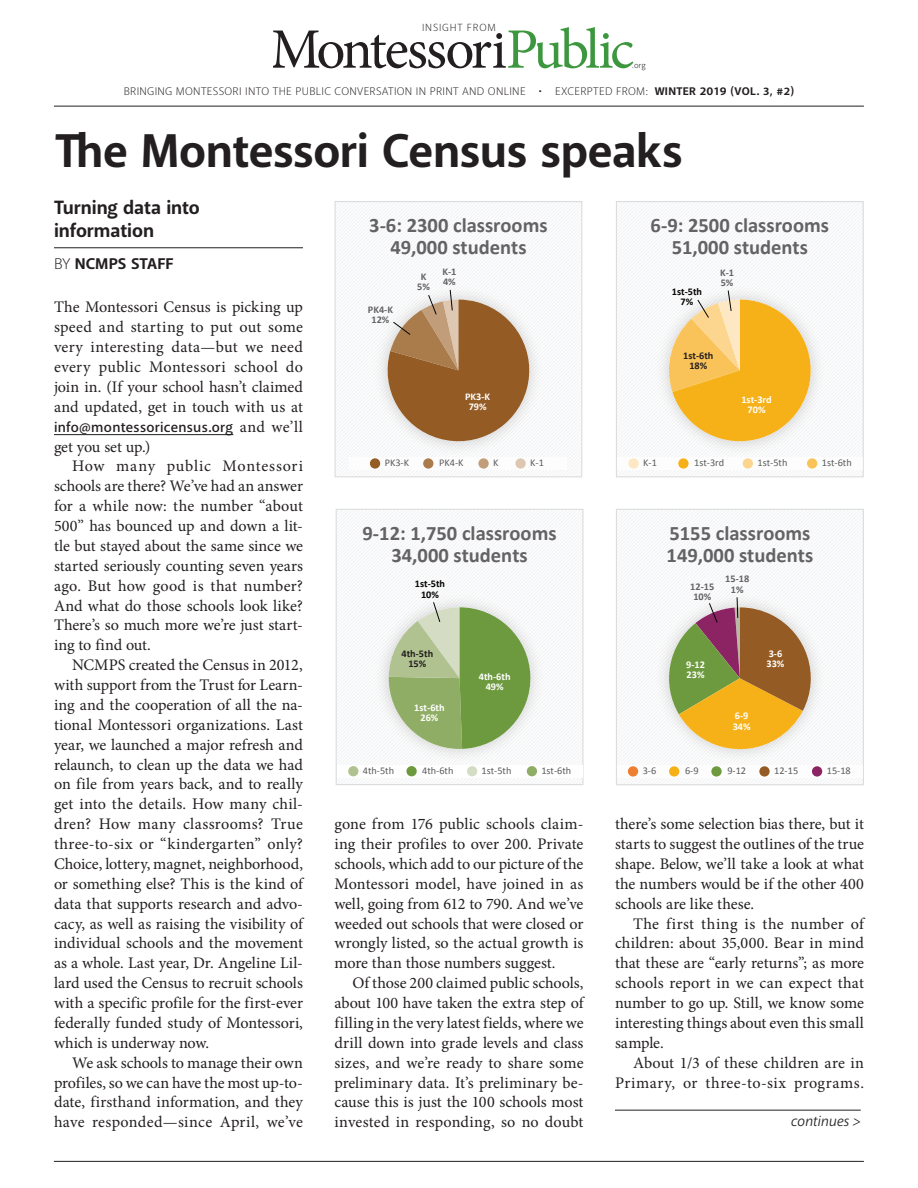
<style>
.page{position:relative;width:918px;height:1188px;background:#fff}
.page>*{position:absolute;margin:0;border:0;box-sizing:border-box;transform-origin:0 0}
.Main_head{font:700 48px "Akagi Pro";letter-spacing:-.01em;color:#231f20}
.t1{font:700 20.55px/22.4px "Calibri";color:#636366;text-align:center}
.Deck{font:700 19.5px/22.5px "Akagi Pro";letter-spacing:-.005em;color:#231f20}
.Main_body{font:16.2px/19.8px "Minion Pro";color:#231f20;text-align:justify}
.First_body{font:16.2px/19.8px "Minion Pro";color:#231f20;text-align:justify}
.Main_body-2{font:16.2px/19.8px "Minion Pro";letter-spacing:.02em;color:#231f20;text-align:right}
.Byline{font:700 15.75px "Akagi Pro";color:#231f20;scale:1.05 1}
.Continued{font:italic 15px "Akagi Pro";letter-spacing:-.005em;color:#231f20}
.First_body-2{font:600 14.7px "Akagi Pro";letter-spacing:.02em;color:#231f20}
.t2{font:300 11.25px "Akagi Pro";letter-spacing:.025em;color:#231f20;scale:1.05 1}
.t3{font:300 10.5px "Akagi Pro";letter-spacing:.075em;color:#231f20;scale:1.05 1}
.t4{font:10.35px "Calibri";color:#595a5a}
.t5{font:700 10.35px/10.4px "Calibri";color:#fff;text-align:center}
.t6{font:700 10.35px/10.4px "Calibri";color:#636366}
.t7{font:700 10.35px/10.4px "Calibri";color:#231f20;text-align:center}
.t8{font:700 10.35px/10.4px "Calibri";color:#050504;text-align:center}
.t9{font:300 9px "Scala Sans OT";color:#231f20}
.s1{font-weight:700}
.s2{font-weight:700;font-size:11.7px}
.s3{font-weight:300}
.s4{font-family:"Minion Pro";font-weight:400;font-size:16.2px}
</style>
<div class="page">
<svg style="left:273px;top:27px;width:360px;height:41px"></svg>
<hr style="left:54px;top:106px;width:810px;height:1px;background:#231f20">
<hr style="left:54px;top:1161px;width:810px;height:1px;background:#231f20">
<hr style="left:54px;top:247px;width:249px;height:1px;background:#231f20">
<hr style="left:54px;top:434px;width:179px;height:1px;background:#231f20">
<hr style="left:615px;top:1110px;width:246px;height:1px;background:#231f20">
<svg style="left:616px;top:509px;width:248px;height:276px"></svg>
<img style="left:648px;top:587px;width:184px;height:178px">
<div style="left:617px;top:765px;width:246px;height:13px;background:#fff"></div>
<div style="left:628px;top:766px;width:10px;height:11px;background:#ee7e30;border-radius:50%"></div>
<div style="left:669px;top:766px;width:10px;height:11px;background:#f7b118;border-radius:50%"></div>
<div style="left:711px;top:766px;width:11px;height:11px;background:#6e9a3f;border-radius:50%"></div>
<div style="left:759px;top:766px;width:11px;height:11px;background:#945c24;border-radius:50%"></div>
<div style="left:812px;top:766px;width:10px;height:11px;background:#8c2363;border-radius:50%"></div>
<svg style="left:661px;top:597px;width:160px;height:162px"></svg>
<svg style="left:336px;top:509px;width:248px;height:276px"></svg>
<img style="left:368px;top:586px;width:183px;height:179px">
<div style="left:337px;top:765px;width:245px;height:13px;background:#fff"></div>
<div style="left:348px;top:766px;width:10px;height:10px;background:#b0c290;border-radius:50%"></div>
<div style="left:406px;top:766px;width:11px;height:10px;background:#6e9a3f;border-radius:50%"></div>
<div style="left:467px;top:766px;width:10px;height:10px;background:#d4ddc3;border-radius:50%"></div>
<div style="left:527px;top:766px;width:10px;height:10px;background:#90ad65;border-radius:50%"></div>
<svg style="left:388px;top:602px;width:144px;height:147px"></svg>
<svg style="left:616px;top:201px;width:248px;height:276px"></svg>
<img style="left:648px;top:279px;width:183px;height:178px">
<div style="left:617px;top:457px;width:246px;height:13px;background:#fff"></div>
<div style="left:628px;top:458px;width:11px;height:11px;background:#fde8c3;border-radius:50%"></div>
<div style="left:678px;top:458px;width:11px;height:11px;background:#f7b118;border-radius:50%"></div>
<div style="left:743px;top:458px;width:10px;height:11px;background:#fcd58e;border-radius:50%"></div>
<div style="left:807px;top:458px;width:10px;height:11px;background:#fac35a;border-radius:50%"></div>
<svg style="left:664px;top:290px;width:155px;height:160px"></svg>
<svg style="left:335px;top:201px;width:247px;height:276px"></svg>
<img style="left:367px;top:279px;width:183px;height:178px">
<div style="left:350px;top:457px;width:217px;height:13px;background:#fff"></div>
<div style="left:370px;top:458px;width:10px;height:11px;background:#945c24;border-radius:50%"></div>
<div style="left:423px;top:458px;width:10px;height:11px;background:#aa7b4b;border-radius:50%"></div>
<div style="left:478px;top:458px;width:11px;height:11px;background:#c19d79;border-radius:50%"></div>
<div style="left:515px;top:458px;width:11px;height:11px;background:#dec8b2;border-radius:50%"></div>
<svg style="left:380px;top:289px;width:157px;height:160px"></svg>
<p class="t3" style="left:422px;top:21px;width:72px">INSIGHT FROM</p>
<p class="t9" style="left:632px;top:60px;width:16px">.org</p>
<p class="t2" style="left:124px;top:85px;width:640px">BRINGING MONTESSORI INTO THE PUBLIC CONVERSATION IN PRINT AND ONLINE • EXCERPTED FROM: <span class="s1">WINTER</span> <span class="s2">2019</span> <span class="s1">(VOL. 3, #2)</span></p>
<p class="Main_head" style="left:55px;top:121px;width:629px">The Montessori Census speaks</p>
<p class="Deck" style="left:54px;top:197px;width:147px">Turning data into information</p>
<p class="Byline" style="left:54px;top:254px;width:116px"><span class="s3">BY</span> NCMPS STAFF</p>
<p class="First_body" style="left:54px;top:297px;width:251px">The Montessori Census is picking up speed and starting to put out some very interesting data—but we need every public Montessori school do join in. (If your school hasn’t claimed and updated, get in touch with us at</p>
<p class="First_body-2" style="left:54px;top:418px;width:251px">info@montessoricensus.org <span class="s4">and we’ll</span></p>
<p class="First_body" style="left:54px;top:437px;width:98px">get you set up.)</p>
<p class="Main_body" style="left:54px;top:456px;width:251px;text-indent:18px">How many public Montessori schools are there? We’ve had an answer for a while now: the number “about 500” has bounced up and down a lit&shy;tle but stayed about the same since we started seriously counting seven years ago. But how good is that number?<br>And what do those schools look like?<br>There’s so much more we’re just start&shy;ing to find out.</p>
<p class="Main_body" style="left:54px;top:655px;width:251px;text-indent:18px">NCMPS created the Census in 2012, with support from the Trust for Learn&shy;ing and the cooperation of all the na&shy;tional Montessori organizations. Last year, we launched a major refresh and relaunch, to clean up the data we had on file from years back, and to really get into the details. How many chil&shy;dren? How many classrooms? True three-to-six or “kindergarten” only?<br>Choice, lottery, magnet, neighborhood, or something else? This is the kind of data that supports research and advo&shy;cacy, as well as raising the visibility of individual schools and the movement as a whole. Last year, Dr. Angeline Lil&shy;lard used the Census to recruit schools with a specific profile for the first-ever federally funded study of Montessori, which is underway now.</p>
<p class="Main_body" style="left:54px;top:1053px;width:251px;text-indent:18px">We ask schools to manage their own profiles, so we can have the most up-to&shy;date, firsthand information, and they have responded—since April, we’ve</p>
<p class="t1" style="left:369px;top:214px;width:180px">3-6: 2300 classrooms<br>49,000 students</p>
<p class="t6" style="left:442px;top:266px;width:15px">K-1<br>4%</p>
<p class="t6" style="left:417px;top:272px;width:14px;text-align:center">K<br>5%</p>
<p class="t6" style="left:368px;top:304px;width:27px;text-align:center">PK4-K<br>12%</p>
<p class="t5" style="left:465px;top:391px;width:27px">PK3-K<br>79%</p>
<p class="t4" style="left:385px;top:456px;width:26px">PK3-K</p>
<p class="t4" style="left:439px;top:456px;width:26px">PK4-K</p>
<p class="t4" style="left:493px;top:456px;width:7px">K</p>
<p class="t4" style="left:530px;top:456px;width:15px">K-1</p>
<p class="t1" style="left:363px;top:522px;width:196px">9-12: 1,750 classrooms<br>34,000 students</p>
<p class="t8" style="left:415px;top:579px;width:32px">1st-5th<br>10%</p>
<p class="t7" style="left:402px;top:648px;width:33px">4th-5th<br>15%</p>
<p class="t5" style="left:414px;top:702px;width:32px">1st-6th<br>26%</p>
<p class="t5" style="left:479px;top:671px;width:33px">4th-6th<br>49%</p>
<p class="t4" style="left:363px;top:764px;width:33px">4th-5th</p>
<p class="t4" style="left:422px;top:764px;width:33px">4th-6th</p>
<p class="t4" style="left:482px;top:764px;width:31px">1st-5th</p>
<p class="t4" style="left:541px;top:764px;width:31px">1st-6th</p>
<p class="Main_body" style="left:335px;top:814px;width:251px">gone from 176 public schools claim&shy;ing their profiles to over 200. Private schools, which add to our picture of the Montessori model, have joined in as well, going from 612 to 790. And we’ve weeded out schools that were closed or wrongly listed, so the actual growth is more than those numbers suggest.</p>
<p class="Main_body" style="left:335px;top:973px;width:251px;text-indent:18px">Of those 200 claimed public schools, about 100 have taken the extra step of filling in the very latest fields, where we drill down into grade levels and class sizes, and we’re ready to share some preliminary data. It’s preliminary be&shy;cause this is just the 100 schools most invested in responding, so no doubt</p>
<p class="t1" style="left:651px;top:214px;width:180px">6-9: 2500 classrooms<br>51,000 students</p>
<p class="t6" style="left:720px;top:267px;width:15px">K-1<br>5%</p>
<p class="t8" style="left:672px;top:286px;width:32px">1st-5th<br>7%</p>
<p class="t7" style="left:683px;top:350px;width:32px">1st-6th<br>18%</p>
<p class="t5" style="left:741px;top:394px;width:32px">1st-3rd<br>70%</p>
<p class="t4" style="left:643px;top:456px;width:15px">K-1</p>
<p class="t4" style="left:694px;top:456px;width:32px">1st-3rd</p>
<p class="t4" style="left:758px;top:456px;width:31px">1st-5th</p>
<p class="t4" style="left:822px;top:456px;width:31px">1st-6th</p>
<p class="t1" style="left:667px;top:522px;width:148px;text-align:left">5155 classrooms<br>149,000 students</p>
<p class="t6" style="left:725px;top:574px;width:26px">15-18</p>
<p class="t6" style="left:690px;top:581px;width:26px">12-15</p>
<p class="t6" style="left:731px;top:584px;width:14px">1%</p>
<p class="t6" style="left:693px;top:591px;width:19px">10%</p>
<p class="t5" style="left:686px;top:659px;width:20px;text-align:left">9-12<br>23%</p>
<p class="t5" style="left:766px;top:648px;width:19px;text-align:left">3-6<br>33%</p>
<p class="t5" style="left:733px;top:711px;width:19px;text-align:left">6-9<br>34%</p>
<p class="t4" style="left:643px;top:764px;width:15px">3-6</p>
<p class="t4" style="left:685px;top:764px;width:15px">6-9</p>
<p class="t4" style="left:727px;top:764px;width:20px">9-12</p>
<p class="t4" style="left:774px;top:764px;width:26px">12-15</p>
<p class="t4" style="left:827px;top:764px;width:26px">15-18</p>
<p class="Main_body" style="left:615px;top:814px;width:251px">there’s some selection bias there, but it starts to suggest the outlines of the true shape. Below, we’ll take a look at what the numbers would be if the other 400 schools are like these.</p>
<p class="Main_body" style="left:615px;top:914px;width:251px;text-indent:18px">The first thing is the number of children: about 35,000. Bear in mind that these are “early returns”; as more schools report in we can expect that number to go up. Still, we know some interesting things about even this small sample.</p>
<p class="Main_body-2" style="left:615px;top:1053px;width:251px">About 1/3 of these children are in<br>Primary, or three-to-six programs.</p>
<p class="Continued" style="left:791px;top:1111px;width:71px">continues &gt;</p>
</div>
